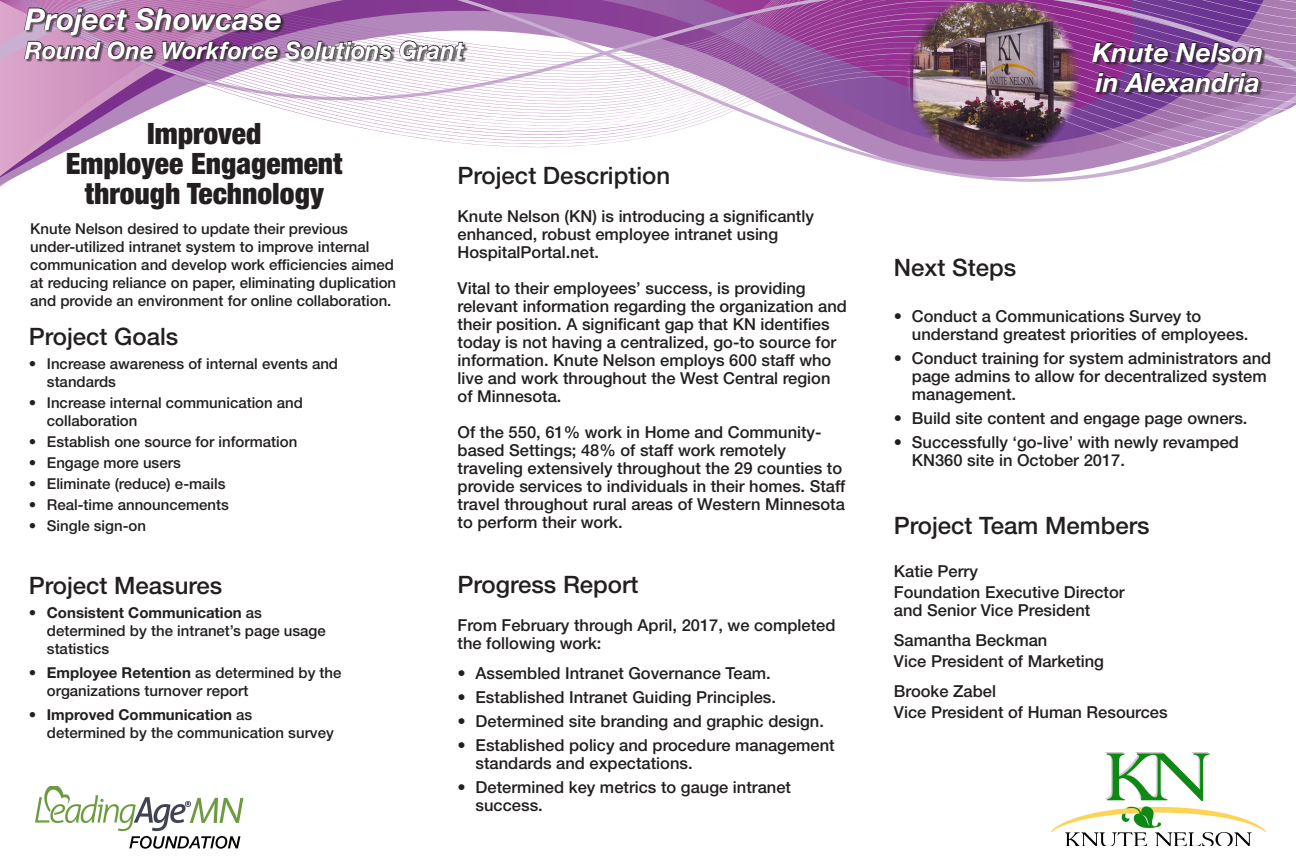
<style>
.page{position:relative;width:1296px;height:864px;background:#fff}
.page>*{position:absolute;margin:0;border:0;box-sizing:border-box;transform-origin:0 0}
.t1{font:italic 700 30px "Helvetica Neue LT Std";color:#fff}
.t2{font:900 condensed 29.5px "Helvetica Neue LT Std";color:#231f20}
.t3{font:italic 700 26.5px "Helvetica Neue LT Std";color:#fff}
.t4{font:500 24px "Helvetica Neue LT Std";color:#231f20}
.t5{font:italic 700 24px "Helvetica Neue LT Std";color:#fff}
.t6{font:500 16.5px/18px "Helvetica Neue LT Std";color:#231f20}
.t7{font:500 15px/18px "Helvetica Neue LT Std";color:#231f20}
.s1{font-weight:700}
</style>
<div class="page">
<svg style="left:0;top:0;width:1296px;height:177px"></svg>
<img style="left:36px;top:787px;width:208px;height:51px">
<svg style="left:185px;top:801px;width:6px;height:6px"></svg>
<img style="left:129px;top:836px;width:111px;height:13px">
<img style="left:1052px;top:753px;width:213px;height:93px">
<div style="left:1093px;top:43px;width:173px;height:53px;background:#231f20;opacity:.62"></div>
<svg style="left:1097px;top:42px;width:72px;height:21px;background:#572d5f"></svg>
<svg style="left:1175px;top:42px;width:88px;height:21px;background:#5d4269"></svg>
<svg style="left:1097px;top:71px;width:162px;height:22px;background:#5f3d6a"></svg>
<svg style="left:23px;top:0;width:756px;height:66px;background:#a57ba8"></svg>
<img style="left:877px;top:2px;width:220px;height:156px">
<p class="t1" style="left:25px;top:0;width:259px">Project Showcase</p>
<p class="t5" style="left:25px;top:35px;width:441px">Round One Workforce Solutions Grant</p>
<p class="t2" style="left:147px;top:115px;width:116px">Improved</p>
<p class="t2" style="left:66px;top:145px;width:278px">Employee Engagement</p>
<p class="t2" style="left:85px;top:175px;width:240px">through Technology</p>
<p class="t7" style="left:30px;top:220px;width:367px">Knute Nelson desired to update their previous under-utilized intranet system to improve internal communication and develop work efficiencies aimed at reducing reliance on paper, eliminating duplication and provide an environment for online collaboration.</p>
<p class="t4" style="left:29px;top:322px;width:151px">Project Goals</p>
<p class="t7" style="left:47px;top:354px;width:293px;text-indent:-18px">• Increase awareness of internal events and standards</p>
<p class="t7" style="left:47px;top:393px;width:258px;text-indent:-18px">• Increase internal communication and collaboration</p>
<p class="t7" style="left:29px;top:432px;width:270px">• Establish one source for information</p>
<p class="t7" style="left:29px;top:453px;width:153px">• Engage more users</p>
<p class="t7" style="left:29px;top:474px;width:198px">• Eliminate (reduce) e-mails</p>
<p class="t7" style="left:29px;top:495px;width:201px">• Real-time announcements</p>
<p class="t7" style="left:29px;top:516px;width:119px">• Single sign-on</p>
<p class="t4" style="left:29px;top:571px;width:195px">Project Measures</p>
<p class="t7" style="left:47px;top:603px;width:280px;text-indent:-18px"><span class="s1">• Consistent Communication</span> as determined by the intranet’s page usage statistics</p>
<p class="t7" style="left:47px;top:663px;width:296px;text-indent:-18px"><span class="s1">• Employee Retention</span> as determined by the organizations turnover report</p>
<p class="t7" style="left:47px;top:705px;width:289px;text-indent:-18px"><span class="s1">• Improved Communication</span> as determined by the communication survey</p>
<p class="t4" style="left:458px;top:161px;width:214px">Project Description</p>
<p class="t6" style="left:458px;top:207px;width:358px">Knute Nelson (KN) is introducing a significantly enhanced, robust employee intranet using<br>HospitalPortal.net.</p>
<p class="t6" style="left:458px;top:279px;width:391px">Vital to their employees’ success, is providing relevant information regarding the organization and their position. A significant gap that KN identifies today is not having a centralized, go-to source for information. Knute Nelson employs 600 staff who live and work throughout the West Central region</p>
<p class="t6" style="left:458px;top:387px;width:105px">of Minnesota.</p>
<p class="t6" style="left:458px;top:423px;width:389px">Of the 550, 61% work in Home and Community&shy;based Settings; 48% of staff work remotely traveling extensively throughout the 29 counties to provide services to individuals in their homes. Staff travel throughout rural areas of Western Minnesota to perform their work.</p>
<p class="t4" style="left:458px;top:570px;width:183px">Progress Report</p>
<p class="t6" style="left:458px;top:616px;width:379px">From February through April, 2017, we completed the following work:</p>
<p class="t6" style="left:458px;top:664px;width:315px">• Assembled Intranet Governance Team.</p>
<p class="t6" style="left:458px;top:688px;width:320px">• Established Intranet Guiding Principles.</p>
<p class="t6" style="left:458px;top:712px;width:368px">• Determined site branding and graphic design.</p>
<p class="t6" style="left:476px;top:736px;width:361px;text-indent:-18px">• Established policy and procedure management standards and expectations.</p>
<p class="t6" style="left:476px;top:778px;width:317px;text-indent:-18px">• Determined key metrics to gauge intranet success.</p>
<p class="t3" style="left:1092px;top:36px;width:173px">Knute Nelson</p>
<p class="t3" style="left:1096px;top:66px;width:166px">in Alexandria</p>
<p class="t4" style="left:894px;top:253px;width:124px">Next Steps</p>
<p class="t6" style="left:912px;top:307px;width:338px;text-indent:-18px">• Conduct a Communications Survey to understand greatest priorities of employees.</p>
<p class="t6" style="left:912px;top:349px;width:361px;text-indent:-18px">• Conduct training for system administrators and page admins to allow for decentralized system management.</p>
<p class="t6" style="left:894px;top:409px;width:355px">• Build site content and engage page owners.</p>
<p class="t6" style="left:912px;top:433px;width:329px;text-indent:-18px">• Successfully ‘go-live’ with newly revamped<br>KN360 site in October 2017.</p>
<p class="t4" style="left:894px;top:511px;width:257px">Project Team Members</p>
<p class="t6" style="left:894px;top:562px;width:86px">Katie Perry</p>
<p class="t6" style="left:894px;top:583px;width:232px">Foundation Executive Director</p>
<p class="t6" style="left:894px;top:601px;width:198px">and Senior Vice President</p>
<p class="t6" style="left:894px;top:631px;width:155px">Samantha Beckman</p>
<p class="t6" style="left:894px;top:652px;width:212px">Vice President of Marketing</p>
<p class="t6" style="left:894px;top:682px;width:104px">Brooke Zabel</p>
<p class="t6" style="left:894px;top:703px;width:275px">Vice President of Human Resources</p>
</div>
